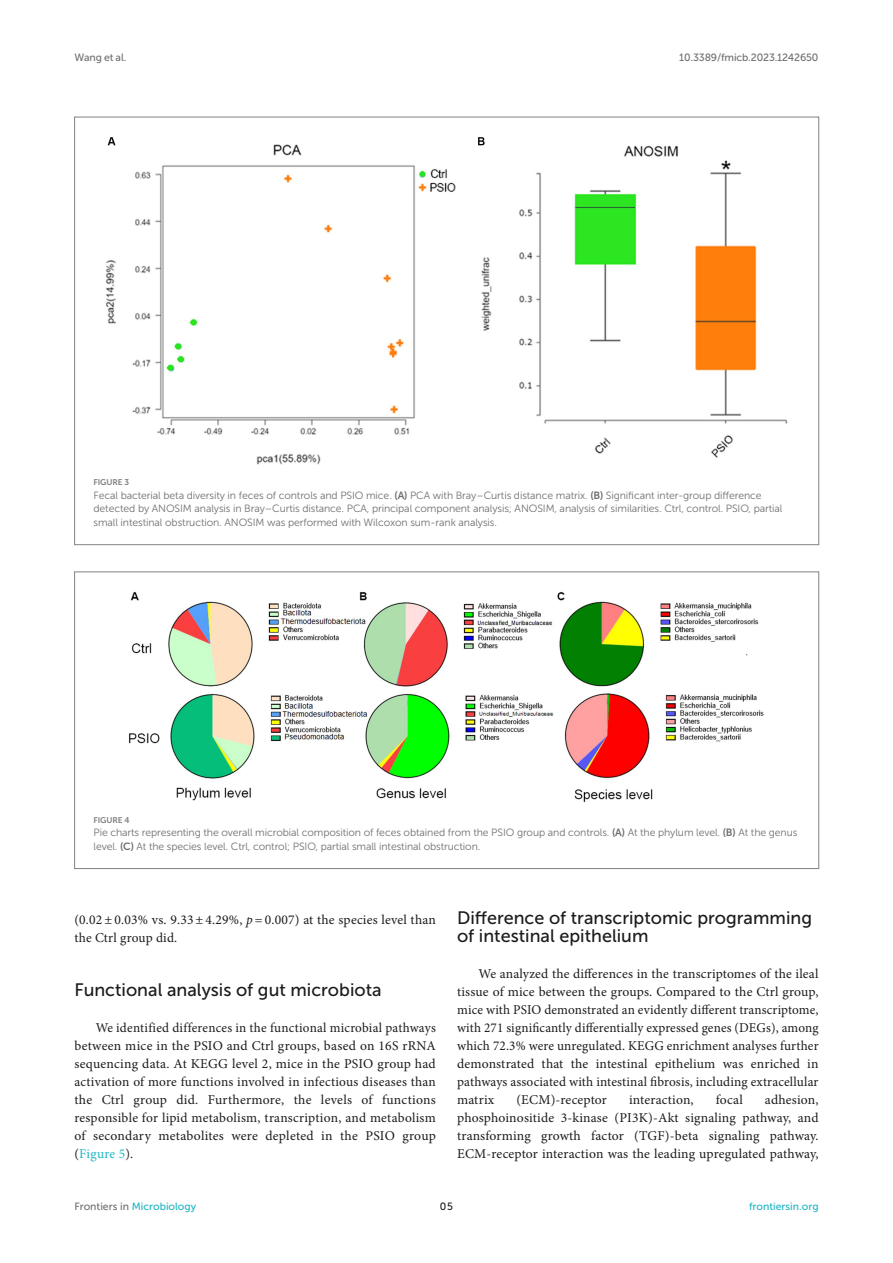
<style>
.page{position:relative;width:893px;height:1263px;background:#fff}
.page>*{position:absolute;margin:0;border:0;box-sizing:border-box;transform-origin:0 0}
.HEAD_2{font:18px/18px "Museo Sans 500";color:#1b1c1b}
.TEXT_FLUSH{font:13.5px/18px "Minion Pro";letter-spacing:.01em;color:#1b1c1b;text-align:justify}
.FIG_LEG{font:10.5px/13.5px "Museo Sans 300";letter-spacing:-.01em;color:#706f70}
.t1{font:10.5px "Museo Sans 500";color:#1db5c3}
.t2{font:10.5px "Museo Sans 500";letter-spacing:-.015em;color:#706f70}
.t3{font:10.5px "Museo Sans 500";color:#1b1c1b}
.FIG_HD{font:8.25px "Museo Sans 700";letter-spacing:-.01em;color:#7e7f7f}
.s1{font-family:"Museo Sans 700"}
.s2{font-style:italic}
.s3{color:#1db5c3}
.s4{color:#706f70}
</style>
<div class="page">
<img style="left:105px;top:137px;width:683px;height:328px">
<img style="left:129px;top:592px;width:635px;height:210px">
<p class="t2" style="left:74px;top:51px;width:53px">Wang et al.</p>
<p class="t2" style="left:679px;top:51px;width:141px">10.3389/fmicb.2023.1242650</p>
<p class="FIG_HD" style="left:94px;top:478px;width:37px">FIGURE 3</p>
<p class="FIG_LEG" style="left:94px;top:488px;width:690px">Fecal bacterial beta diversity in feces of controls and PSIO mice. <span class="s1">(A)</span> PCA with Bray–Curtis distance matrix. <span class="s1">(B)</span> Significant inter-group difference detected by ANOSIM analysis in Bray–Curtis distance. PCA, principal component analysis; ANOSIM, analysis of similarities. Ctrl, control. PSIO, partial small intestinal obstruction. ANOSIM was performed with Wilcoxon sum-rank analysis.</p>
<p class="FIG_HD" style="left:94px;top:815px;width:37px">FIGURE 4</p>
<p class="FIG_LEG" style="left:94px;top:826px;width:705px">Pie charts representing the overall microbial composition of feces obtained from the PSIO group and controls. <span class="s1">(A)</span> At the phylum level. <span class="s1">(B)</span> At the genus level. <span class="s1">(C)</span> At the species level. Ctrl, control; PSIO, partial small intestinal obstruction.</p>
<p class="TEXT_FLUSH" style="left:74px;top:911px;width:363px">(0.02 ± 0.03% vs. 9.33 ± 4.29%, <span class="s2">p</span> = 0.007) at the species level than the Ctrl group did.</p>
<p class="HEAD_2" style="left:74px;top:981px;width:309px">Functional analysis of gut microbiota</p>
<p class="TEXT_FLUSH" style="left:74px;top:1019px;width:363px;text-indent:21px">We identified differences in the functional microbial pathways between mice in the PSIO and Ctrl groups, based on 16S rRNA sequencing data. At KEGG level 2, mice in the PSIO group had activation of more functions involved in infectious diseases than the Ctrl group did. Furthermore, the levels of functions responsible for lipid metabolism, transcription, and metabolism of secondary metabolites were depleted in the PSIO group (<span class="s3">Figure 5</span>).</p>
<p class="HEAD_2" style="left:457px;top:909px;width:356px">Difference of transcriptomic programming of intestinal epithelium</p>
<p class="TEXT_FLUSH" style="left:457px;top:965px;width:363px;text-indent:21px">We analyzed the differences in the transcriptomes of the ileal tissue of mice between the groups. Compared to the Ctrl group, mice with PSIO demonstrated an evidently different transcriptome, with 271 significantly differentially expressed genes (DEGs), among which 72.3% were unregulated. KEGG enrichment analyses further demonstrated that the intestinal epithelium was enriched in pathways associated with intestinal fibrosis, including extracellular matrix</p>
<p class="TEXT_FLUSH" style="left:457px;top:1091px;width:363px;text-indent:308px">adhesion, phosphoinositide 3-kinase (PI3K)-Akt signaling pathway, and transforming growth factor (TGF)-beta signaling pathway.<br>ECM-receptor interaction was the leading upregulated pathway,</p>
<p class="TEXT_FLUSH" style="left:516px;top:1091px;width:92px">(ECM)-receptor</p>
<p class="TEXT_FLUSH" style="left:629px;top:1091px;width:66px">interaction,</p>
<p class="TEXT_FLUSH" style="left:716px;top:1091px;width:28px">focal</p>
<p class="t1" style="left:74px;top:1200px;width:123px"><span class="s4">Frontiers in</span> Microbiology</p>
<p class="t3" style="left:440px;top:1200px;width:14px">05</p>
<p class="t1" style="left:749px;top:1200px;width:71px">frontiersin.org</p>
</div>
